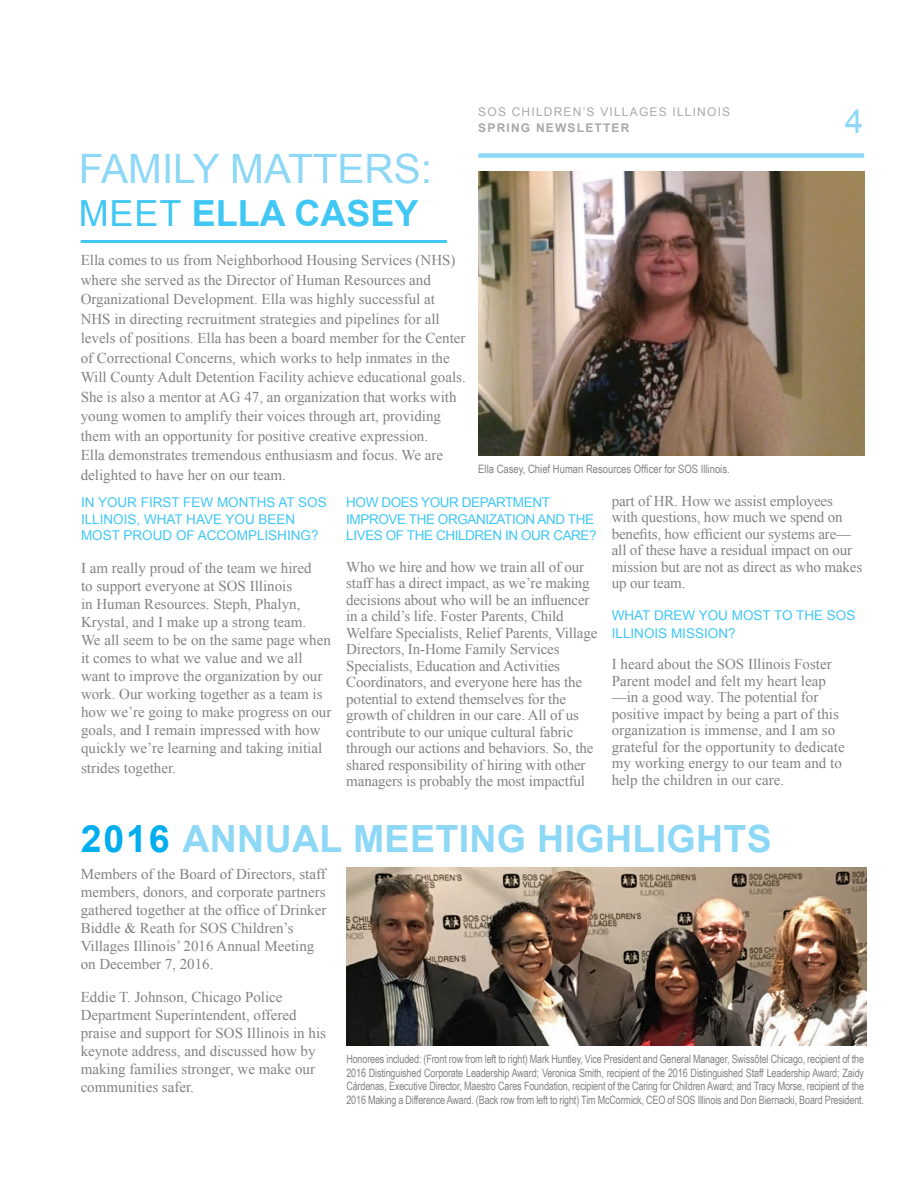
<style>
.page{position:relative;width:918px;height:1188px;background:#fff}
.page>*{position:absolute;margin:0;border:0;box-sizing:border-box;transform-origin:0 0}
.t1{font:40.5px "Arial";color:#8dd7f7}
.t2{font:700 37.5px "Arial";letter-spacing:.01em;color:#8dd7f7}
.t3{font:700 36px "Arial";color:#40c7f4}
.t4{font:33.45px "Arial";color:#8dd7f7}
.Paragraph_Style_1{font:15px/16.5px "Times New Roman";color:#808285}
.Paragraph_Style_1-2{font:13.5px/16.5px "Arial";color:#40c7f4}
.Paragraph_Style_1-3{font:13.5px/16.5px "Arial";letter-spacing:-.03em;color:#40c7f4}
.t5{font:12px "Arial";letter-spacing:.1em;color:#a8a9ad}
.t6{font:700 12px "Arial";letter-spacing:.1em;color:#a8a9ad}
.Paragraph_Style_1-4{font:11.55px/13.5px "Arial Narrow";letter-spacing:-.01em;color:#808285;text-align:justify;scale:.95 1}
.Paragraph_Style_1-5{font:11.55px "Arial Narrow";letter-spacing:-.01em;color:#808285}
.s1{font-weight:400}
.s2{color:#00aeef}
</style>
<div class="page">
<div style="left:478px;top:153px;width:386px;height:5px;background:#8dd7f7"></div>
<img style="left:346px;top:867px;width:520px;height:178px">
<hr style="left:81px;top:240px;width:366px;height:3px;background:#40c7f4">
<img style="left:478px;top:171px;width:386px;height:285px">
<p class="t1" style="left:79px;top:142px;width:355px">FAMILY MATTERS:</p>
<p class="t3" style="left:79px;top:189px;width:341px"><span class="s1">MEET</span> ELLA CASEY</p>
<p class="Paragraph_Style_1" style="left:81px;top:250px;width:387px;line-height:19.5px">Ella comes to us from Neighborhood Housing Services (NHS) where she served as the Director of Human Resources and Organizational Development. Ella was highly successful at NHS in directing recruitment strategies and pipelines for all levels of positions. Ella has been a board member for the Center of Correctional Concerns, which works to help inmates in the Will County Adult Detention Facility achieve educational goals.<br>She is also a mentor at AG 47, an organization that works with young women to amplify their voices through art, providing them with an opportunity for positive creative expression.<br>Ella demonstrates tremendous enthusiasm and focus. We are delighted to have her on our team.</p>
<p class="t5" style="left:478px;top:104px;width:253px">SOS CHILDREN’S VILLAGES ILLINOIS</p>
<p class="t6" style="left:478px;top:120px;width:153px">SPRING NEWSLETTER</p>
<p class="Paragraph_Style_1-5" style="left:478px;top:460px;width:253px">Ella Casey, Chief Human Resources Officer for SOS Illinois.</p>
<p class="t4" style="left:845px;top:100px;width:20px">4</p>
<p class="Paragraph_Style_1-2" style="left:81px;top:495px;width:247px">IN YOUR FIRST FEW MONTHS AT SOS<br>ILLINOIS, WHAT HAVE YOU BEEN<br>MOST PROUD OF ACCOMPLISHING?</p>
<p class="Paragraph_Style_1" style="left:81px;top:559px;width:252px;line-height:18px">I am really proud of the team we hired<br>to support everyone at SOS Illinois<br>in Human Resources. Steph, Phalyn, Krystal, and I make up a strong team.<br>We all seem to be on the same page when it comes to what we value and we all want to improve the organization by our work. Our working together as a team is how we’re going to make progress on our goals, and I remain impressed with how quickly we’re learning and taking initial</p>
<p class="Paragraph_Style_1" style="left:81px;top:759px;width:96px">strides together.</p>
<p class="Paragraph_Style_1-3" style="left:346px;top:495px;width:252px">HOW DOES YOUR DEPARTMENT<br>IMPROVE THE ORGANIZATION AND THE<br>LIVES OF THE CHILDREN IN OUR CARE?</p>
<p class="Paragraph_Style_1" style="left:346px;top:558px;width:253px">Who we hire and how we train all of our staff has a direct impact, as we’re making decisions about who will be an influencer in a child’s life. Foster Parents, Child Welfare Specialists, Relief Parents, Village Directors, In-Home Family Services Specialists, Education and Activities Coordinators, and everyone here has the potential to extend themselves for the growth of children in our care. All of us contribute to our unique cultural fabric through our actions and behaviors. So, the shared responsibility of hiring with other managers is probably the most impactful</p>
<p class="Paragraph_Style_1" style="left:612px;top:492px;width:252px">part of HR. How we assist employees with questions, how much we spend on benefits, how efficient our systems are— all of these have a residual impact on our mission but are not as direct as who makes up our team.</p>
<p class="Paragraph_Style_1-2" style="left:612px;top:606px;width:245px;line-height:18px">WHAT DREW YOU MOST TO THE SOS<br>ILLINOIS MISSION?</p>
<p class="Paragraph_Style_1" style="left:612px;top:656px;width:234px">I heard about the SOS Illinois Foster Parent model and felt my heart leap —in a good way. The potential for positive impact by being a part of this organization is immense, and I am so grateful for the opportunity to dedicate my working energy to our team and to help the children in our care.</p>
<p class="t2" style="left:81px;top:814px;width:693px"><span class="s2">2016</span> ANNUAL MEETING HIGHLIGHTS</p>
<p class="Paragraph_Style_1" style="left:81px;top:865px;width:247px;line-height:18px">Members of the Board of Directors, staff members, donors, and corporate partners gathered together at the office of Drinker Biddle &amp; Reath for SOS Children’s Villages Illinois’ 2016 Annual Meeting on December 7, 2016.</p>
<p class="Paragraph_Style_1" style="left:81px;top:988px;width:247px;line-height:18px">Eddie T. Johnson, Chicago Police Department Superintendent, offered praise and support for SOS Illinois in his keynote address, and discussed how by making families stronger, we make our communities safer.</p>
<p class="Paragraph_Style_1-4" style="left:346px;top:1052px;width:546px">Honorees included: (Front row from left to right) Mark Huntley, Vice President and General Manager, Swissôtel Chicago, recipient of the 2016 Distinguished Corporate Leadership Award; Veronica Smith, recipient of the 2016 Distinguished Staff Leadership Award; Zaidy Cárdenas, Executive Director, Maestro Cares Foundation, recipient of the Caring for Children Award; and Tracy Morse, recipient of the 2016 Making a Difference Award. (Back row from left to right) Tim McCormick, CEO of SOS Illinois and Don Biernacki, Board President.</p>
</div>
